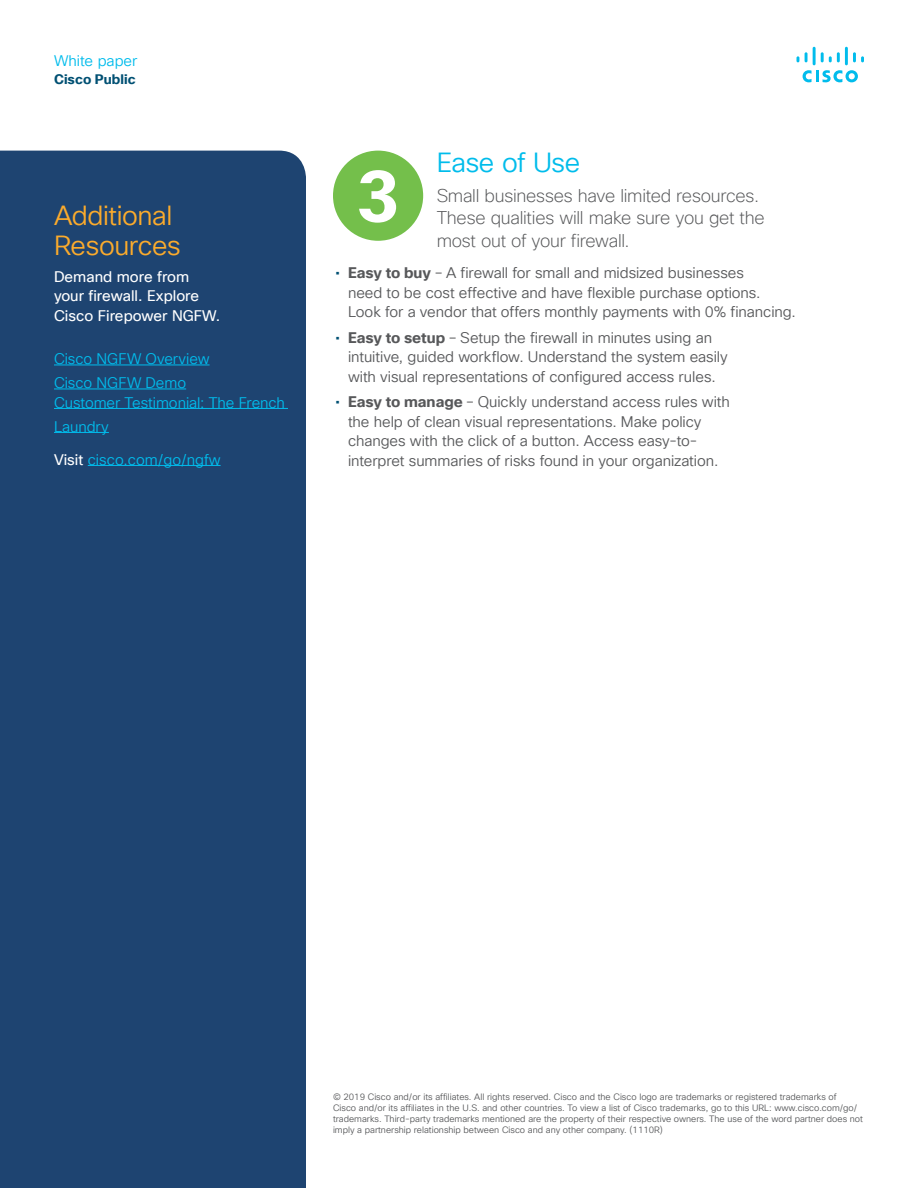
<style>
.page{position:relative;width:918px;height:1188px;background:#fff}
.page>*{position:absolute;margin:0;border:0;box-sizing:border-box;transform-origin:0 0}
.Intro_Heading{font:700 72px "Cisco Sans TT";color:#fff}
.Subhead2_Orange{font:27px/30px "Cisco Sans TT Light";letter-spacing:-.015em;color:#fbab2c}
.Subhead2_Blue{font:27px "Cisco Sans TT Light";letter-spacing:-.015em;color:#00bceb}
.Intro{font:200 18px/22.5px "Cisco Sans TT";letter-spacing:-.015em;color:#57585a}
.t1{font:15px/19.5px "Cisco Sans TT Light";letter-spacing:-.005em;color:#57585a}
.Subhead4_Indigo{font:15px/24px "Cisco Sans TT Light";letter-spacing:-.005em;color:#01bcec}
.Body_White{font:15px/19.5px "Cisco Sans TT";color:#fff}
.Body_White-2{font:15px "Cisco Sans TT Light";color:#01bcec}
.t2{font:700 13.5px "Cisco Sans TT";color:#005073}
.t3{font:9px/11.2px "Cisco Sans TT Light";color:#57585a}
.s1{font-family:"Cisco Sans TT";color:#fff}
.s2{font-family:"Cisco Sans TT";color:#005073}
.s3{font-family:"Cisco Sans TT";font-weight:700}
</style>
<div class="page">
<svg style="left:803px;top:70px;width:55px;height:12px"></svg>
<svg style="left:797px;top:56px;width:2px;height:6px"></svg>
<svg style="left:805px;top:52px;width:3px;height:10px"></svg>
<hr style="left:813px;top:47px;width:3px;height:18px;background:#01bcec">
<svg style="left:821px;top:52px;width:19px;height:10px"></svg>
<hr style="left:845px;top:47px;width:3px;height:18px;background:#01bcec">
<svg style="left:853px;top:52px;width:11px;height:10px"></svg>
<div style="left:333px;top:151px;width:90px;height:90px;background:#74bf4b;border-radius:50%"></div>
<div style="left:0;top:151px;width:306px;height:1037px;background:#1e4471"></div>
<hr style="left:54px;top:365px;width:156px;height:1px;background:#01bcec">
<hr style="left:54px;top:389px;width:132px;height:1px;background:#01bcec">
<hr style="left:54px;top:408px;width:234px;height:1px;background:#01bcec">
<hr style="left:54px;top:432px;width:55px;height:1px;background:#01bcec">
<hr style="left:88px;top:465px;width:133px;height:1px;background:#01bcec">
<p class="Subhead4_Indigo" style="left:54px;top:49px;width:85px">White paper</p>
<p class="t2" style="left:54px;top:70px;width:83px">Cisco Public</p>
<p class="Subhead2_Orange" style="left:54px;top:201px;width:128px">Additional<br>Resources</p>
<p class="Body_White" style="left:54px;top:267px;width:168px">Demand more from your firewall. Explore<br>Cisco Firepower NGFW.</p>
<p class="Subhead4_Indigo" style="left:54px;top:347px;width:157px">Cisco NGFW Overview<br>Cisco NGFW Demo</p>
<p class="Subhead4_Indigo" style="left:54px;top:391px;width:233px">Customer Testimonial: The French<br>Laundry</p>
<p class="Body_White-2" style="left:54px;top:450px;width:168px"><span class="s1">Visit</span> cisco.com/go/ngfw</p>
<p class="Subhead2_Blue" style="left:437px;top:145px;width:145px">Ease of Use</p>
<p class="Intro" style="left:437px;top:185px;width:330px">Small businesses have limited resources.<br>These qualities will make sure you get the most out of your firewall.</p>
<p class="t1" style="left:348px;top:264px;width:449px;text-indent:-13px"><span class="s2">•</span> <span class="s3">Easy to buy</span> – A firewall for small and midsized businesses<br>need to be cost effective and have flexible purchase options.<br>Look for a vendor that offers monthly payments with 0% financing.</p>
<p class="t1" style="left:348px;top:328px;width:381px;text-indent:-13px"><span class="s2">•</span> <span class="s3">Easy to setup</span> – Setup the firewall in minutes using an intuitive, guided workflow. Understand the system easily with visual representations of configured access rules.</p>
<p class="t1" style="left:348px;top:393px;width:383px;text-indent:-13px"><span class="s2">•</span> <span class="s3">Easy to manage</span> – Quickly understand access rules with the help of clean visual representations. Make policy changes with the click of a button. Access easy-to&shy;interpret summaries of risks found in your organization.</p>
<p class="Intro_Heading" style="left:357px;top:150px;width:45px">3</p>
<p class="t3" style="left:333px;top:1091px;width:532px">© 2019 Cisco and/or its affiliates. All rights reserved. Cisco and the Cisco logo are trademarks or registered trademarks of<br>Cisco and/or its affiliates in the U.S. and other countries. To view a list of Cisco trademarks, go to this URL: www.cisco.com/go/ trademarks. Third-party trademarks mentioned are the property of their respective owners. The use of the word partner does not imply a partnership relationship between Cisco and any other company. (1110R)</p>
</div>
